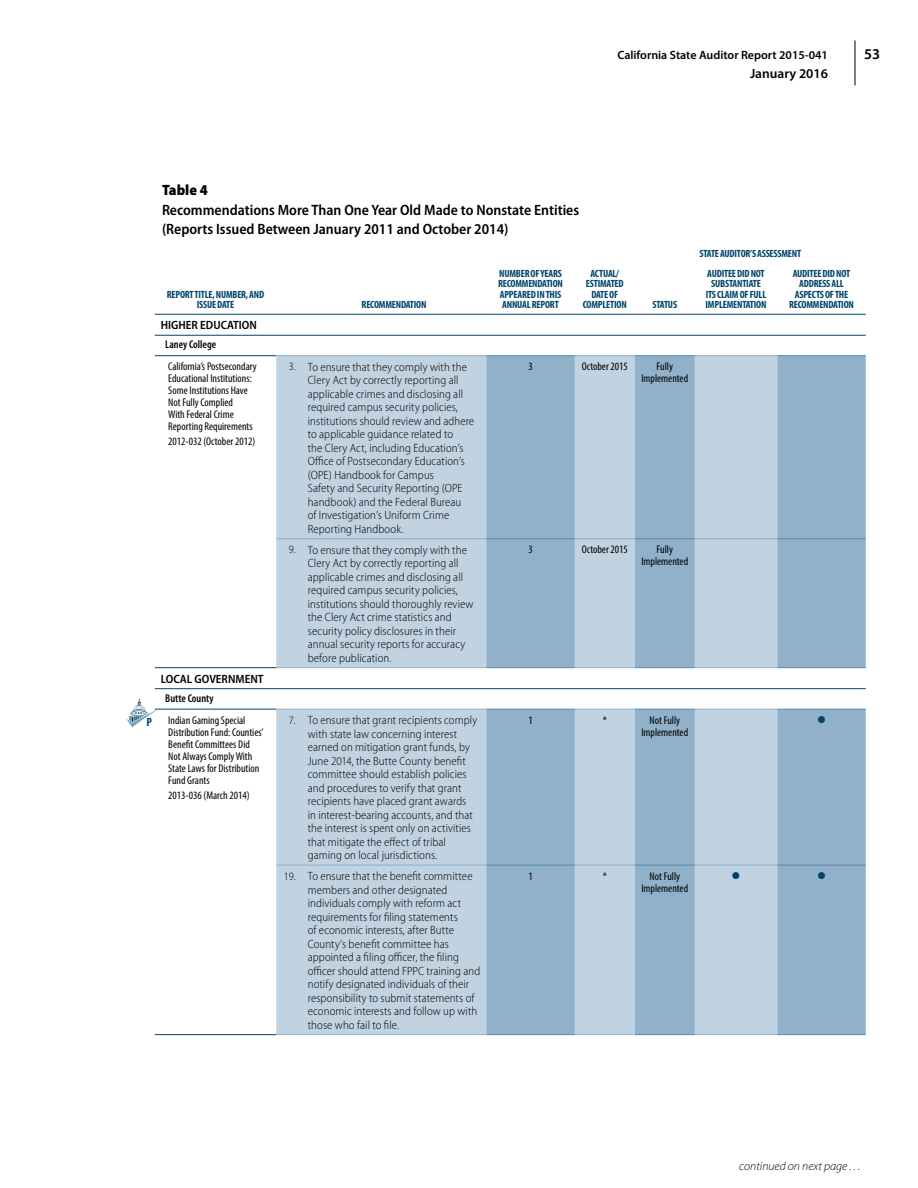
<style>
.page{position:relative;width:918px;height:1188px;background:#fff}
.page>*{position:absolute;margin:0;border:0;box-sizing:border-box;transform-origin:0 0}
.t1{font:600 semi-condensed 15px/19.5px "Myriad Pro";color:#000}
.t2{font:900 semi-condensed 15px "Myriad Pro";color:#000}
.t3{font:600 15px "Myriad Pro";color:#000}
.t4{font:600 13.5px "Myriad Pro";color:#000}
.t5{font:300 semi-condensed 12px/13.5px "Myriad Pro";letter-spacing:.005em;color:#000}
.t6{font:600 12px "Myriad Pro";color:#000}
.t7{font:600 semi-condensed 12px "Myriad Pro";color:#000}
.t8{font:italic 300 12px "Myriad Pro";color:#000}
.t9{font:12px "Wingdings";color:#00446a}
.t10{font:700 condensed 12px "Myriad Pro";color:#00446a}
.t11{font:condensed 11.25px/12px "Myriad Pro";color:#000;text-align:center}
.t12{font:600 condensed 11.25px "Myriad Pro";color:#000}
.t13{font:700 condensed 10.5px/10.5px "Myriad Pro";letter-spacing:-.02em;color:#00446a;text-align:center}
.s1{font-size:11.25px}
</style>
<div class="page">
<hr style="left:855px;top:40px;width:1px;height:46px;background:#000">
<svg style="left:276px;top:356px;width:210px;height:678px;background:#c7d6e3"></svg>
<svg style="left:486px;top:356px;width:380px;height:678px;background:#a8c1d5"></svg>
<hr style="left:155px;top:335px;width:121px;height:1px;background:#00446a">
<svg style="left:276px;top:335px;width:26px;height:1px"></svg>
<hr style="left:302px;top:335px;width:184px;height:1px;background:#00446a">
<hr style="left:486px;top:335px;width:89px;height:1px;background:#00446a">
<hr style="left:575px;top:335px;width:60px;height:1px;background:#00446a">
<hr style="left:635px;top:335px;width:60px;height:1px;background:#00446a">
<hr style="left:695px;top:335px;width:82px;height:1px;background:#00446a">
<hr style="left:777px;top:335px;width:89px;height:1px;background:#00446a">
<hr style="left:155px;top:355px;width:121px;height:1px;background:#00446a">
<hr style="left:155px;top:667px;width:121px;height:1px;background:#00446a">
<hr style="left:155px;top:688px;width:121px;height:1px;background:#00446a">
<svg style="left:276px;top:688px;width:26px;height:1px"></svg>
<hr style="left:302px;top:688px;width:184px;height:1px;background:#00446a">
<hr style="left:486px;top:688px;width:89px;height:1px;background:#00446a">
<hr style="left:575px;top:688px;width:60px;height:1px;background:#00446a">
<hr style="left:635px;top:688px;width:60px;height:1px;background:#00446a">
<hr style="left:695px;top:688px;width:82px;height:1px;background:#00446a">
<hr style="left:777px;top:688px;width:89px;height:1px;background:#00446a">
<hr style="left:155px;top:709px;width:121px;height:1px;background:#00446a">
<hr style="left:155px;top:1034px;width:121px;height:1px;background:#00446a">
<svg style="left:276px;top:355px;width:26px;height:1px"></svg>
<svg style="left:276px;top:538px;width:26px;height:1px"></svg>
<svg style="left:276px;top:667px;width:26px;height:1px"></svg>
<svg style="left:276px;top:709px;width:26px;height:1px"></svg>
<svg style="left:276px;top:865px;width:26px;height:1px"></svg>
<svg style="left:276px;top:1034px;width:26px;height:1px"></svg>
<hr style="left:302px;top:355px;width:184px;height:1px;background:#91b1ca">
<hr style="left:302px;top:538px;width:184px;height:1px;background:#91b1ca">
<hr style="left:302px;top:667px;width:184px;height:1px;background:#91b1ca">
<hr style="left:302px;top:709px;width:184px;height:1px;background:#91b1ca">
<hr style="left:302px;top:865px;width:184px;height:1px;background:#91b1ca">
<hr style="left:302px;top:1034px;width:184px;height:1px;background:#91b1ca">
<hr style="left:486px;top:355px;width:89px;height:1px;background:#578bac">
<hr style="left:486px;top:538px;width:89px;height:1px;background:#578bac">
<hr style="left:486px;top:667px;width:89px;height:1px;background:#578bac">
<hr style="left:486px;top:709px;width:89px;height:1px;background:#578bac">
<hr style="left:486px;top:865px;width:89px;height:1px;background:#578bac">
<hr style="left:486px;top:1034px;width:89px;height:1px;background:#578bac">
<hr style="left:575px;top:355px;width:60px;height:1px;background:#91b1ca">
<hr style="left:575px;top:538px;width:60px;height:1px;background:#91b1ca">
<hr style="left:575px;top:667px;width:60px;height:1px;background:#91b1ca">
<hr style="left:575px;top:709px;width:60px;height:1px;background:#91b1ca">
<hr style="left:575px;top:865px;width:60px;height:1px;background:#91b1ca">
<hr style="left:575px;top:1034px;width:60px;height:1px;background:#91b1ca">
<hr style="left:635px;top:355px;width:60px;height:1px;background:#578bac">
<hr style="left:635px;top:538px;width:60px;height:1px;background:#578bac">
<hr style="left:635px;top:667px;width:60px;height:1px;background:#578bac">
<hr style="left:635px;top:709px;width:60px;height:1px;background:#578bac">
<hr style="left:635px;top:865px;width:60px;height:1px;background:#578bac">
<hr style="left:635px;top:1034px;width:60px;height:1px;background:#578bac">
<hr style="left:695px;top:355px;width:82px;height:1px;background:#91b1ca">
<hr style="left:695px;top:538px;width:82px;height:1px;background:#91b1ca">
<hr style="left:695px;top:667px;width:82px;height:1px;background:#91b1ca">
<hr style="left:695px;top:709px;width:82px;height:1px;background:#91b1ca">
<hr style="left:695px;top:865px;width:82px;height:1px;background:#91b1ca">
<hr style="left:695px;top:1034px;width:82px;height:1px;background:#91b1ca">
<hr style="left:777px;top:355px;width:89px;height:1px;background:#578bac">
<hr style="left:777px;top:538px;width:89px;height:1px;background:#578bac">
<hr style="left:777px;top:667px;width:89px;height:1px;background:#578bac">
<hr style="left:777px;top:709px;width:89px;height:1px;background:#578bac">
<hr style="left:777px;top:865px;width:89px;height:1px;background:#578bac">
<hr style="left:777px;top:1034px;width:89px;height:1px;background:#578bac">
<hr style="left:155px;top:314px;width:121px;height:1px;background:#00446a">
<svg style="left:276px;top:314px;width:26px;height:1px"></svg>
<hr style="left:302px;top:314px;width:184px;height:1px;background:#00446a">
<hr style="left:486px;top:314px;width:89px;height:1px;background:#00446a">
<hr style="left:575px;top:314px;width:60px;height:1px;background:#00446a">
<hr style="left:635px;top:314px;width:60px;height:1px;background:#00446a">
<hr style="left:695px;top:314px;width:82px;height:1px;background:#00446a">
<hr style="left:777px;top:314px;width:89px;height:1px;background:#00446a">
<svg style="left:126px;top:697px;width:35px;height:30px"></svg>
<p class="t6" style="left:617px;top:47px;width:212px">California State Auditor Report 2015-041</p>
<p class="t3" style="left:864px;top:44px;width:18px">53</p>
<p class="t4" style="left:750px;top:65px;width:79px">January 2016</p>
<p class="t10" style="left:147px;top:714px;width:7px">P</p>
<p class="t2" style="left:162px;top:181px;width:47px">Table 4</p>
<p class="t1" style="left:162px;top:200px;width:419px">Recommendations More Than One Year Old Made to Nonstate Entities (Reports Issued Between January 2011 and October 2014)</p>
<p class="t13" style="left:167px;top:289px;width:99px">REPORT TITLE, NUMBER, AND<br>ISSUE DATE</p>
<p class="t13" style="left:362px;top:299px;width:66px">RECOMMENDATION</p>
<p class="t13" style="left:498px;top:268px;width:66px">NUMBER OF YEARS<br>RECOMMENDATION<br>APPEARED IN THIS<br>ANNUAL REPORT</p>
<p class="t13" style="left:583px;top:268px;width:45px">ACTUAL/<br>ESTIMATED<br>DATE OF<br>COMPLETION</p>
<p class="t13" style="left:652px;top:299px;width:26px">STATUS</p>
<p class="t7" style="left:161px;top:319px;width:98px">HIGHER EDUCATION</p>
<p class="t12" style="left:165px;top:338px;width:52px">Laney College</p>
<p class="t11" style="left:168px;top:360px;width:90px;text-align:left">California’s Postsecondary<br>Educational Institutions:<br>Some Institutions Have<br>Not Fully Complied<br>With Federal Crime<br>Reporting Requirements</p>
<p class="t11" style="left:168px;top:435px;width:88px">2012‑032 (October 2012)</p>
<p class="t5" style="left:308px;top:360px;width:168px;text-indent:-19px"><span class="s1">3.</span> To ensure that they comply with the Clery Act by correctly reporting all applicable crimes and disclosing all required campus security policies, institutions should review and adhere to applicable guidance related to<br>the Clery Act, including Education’s Office of Postsecondary Education’s (OPE) Handbook for Campus<br>Safety and Security Reporting (OPE handbook) and the Federal Bureau<br>of Investigation’s Uniform Crime Reporting Handbook.</p>
<p class="t11" style="left:528px;top:360px;width:6px">3</p>
<p class="t11" style="left:582px;top:360px;width:48px">October 2015</p>
<p class="t11" style="left:641px;top:360px;width:48px">Fully<br>Implemented</p>
<p class="t5" style="left:308px;top:543px;width:167px;text-indent:-19px"><span class="s1">9.</span> To ensure that they comply with the Clery Act by correctly reporting all applicable crimes and disclosing all required campus security policies, institutions should thoroughly review the Clery Act crime statistics and security policy disclosures in their annual security reports for accuracy before publication.</p>
<p class="t11" style="left:528px;top:543px;width:6px">3</p>
<p class="t11" style="left:582px;top:543px;width:48px">October 2015</p>
<p class="t11" style="left:641px;top:543px;width:48px">Fully<br>Implemented</p>
<p class="t13" style="left:699px;top:248px;width:103px">STATE AUDITOR’S ASSESSMENT</p>
<p class="t13" style="left:706px;top:268px;width:62px">AUDITEE DID NOT<br>SUBSTANTIATE<br>ITS CLAIM OF FULL<br>IMPLEMENTATION</p>
<p class="t13" style="left:789px;top:268px;width:66px">AUDITEE DID NOT<br>ADDRESS ALL<br>ASPECTS OF THE<br>RECOMMENDATION</p>
<p class="t7" style="left:161px;top:672px;width:104px">LOCAL GOVERNMENT</p>
<p class="t12" style="left:165px;top:692px;width:50px">Butte County</p>
<p class="t11" style="left:168px;top:714px;width:97px;text-align:left">Indian Gaming Special<br>Distribution Fund: Counties’<br>Benefit Committees Did<br>Not Always Comply With<br>State Laws for Distribution<br>Fund Grants</p>
<p class="t11" style="left:168px;top:789px;width:83px">2013‑036 (March 2014)</p>
<p class="t5" style="left:308px;top:714px;width:171px;text-indent:-19px"><span class="s1">7.</span> To ensure that grant recipients comply with state law concerning interest earned on mitigation grant funds, by June 2014, the Butte County benefit committee should establish policies and procedures to verify that grant recipients have placed grant awards in interest‑bearing accounts, and that the interest is spent only on activities that mitigate the effect of tribal gaming on local jurisdictions.</p>
<p class="t11" style="left:528px;top:714px;width:6px">1</p>
<p class="t11" style="left:603px;top:714px;width:6px">*</p>
<p class="t11" style="left:641px;top:714px;width:48px">Not Fully<br>Implemented</p>
<p class="t9" style="left:817px;top:714px;width:10px">●</p>
<p class="t5" style="left:308px;top:870px;width:174px;text-indent:-24px"><span class="s1">19.</span> To ensure that the benefit committee members and other designated individuals comply with reform act requirements for filing statements<br>of economic interests, after Butte County’s benefit committee has appointed a filing officer, the filing officer should attend FPPC training and notify designated individuals of their responsibility to submit statements of economic interests and follow up with those who fail to file.</p>
<p class="t11" style="left:528px;top:870px;width:6px">1</p>
<p class="t11" style="left:603px;top:870px;width:6px">*</p>
<p class="t11" style="left:641px;top:870px;width:48px">Not Fully<br>Implemented</p>
<p class="t9" style="left:732px;top:870px;width:10px">●</p>
<p class="t9" style="left:817px;top:870px;width:10px">●</p>
<p class="t8" style="left:739px;top:1160px;width:122px">continued on next page . . .</p>
</div>
